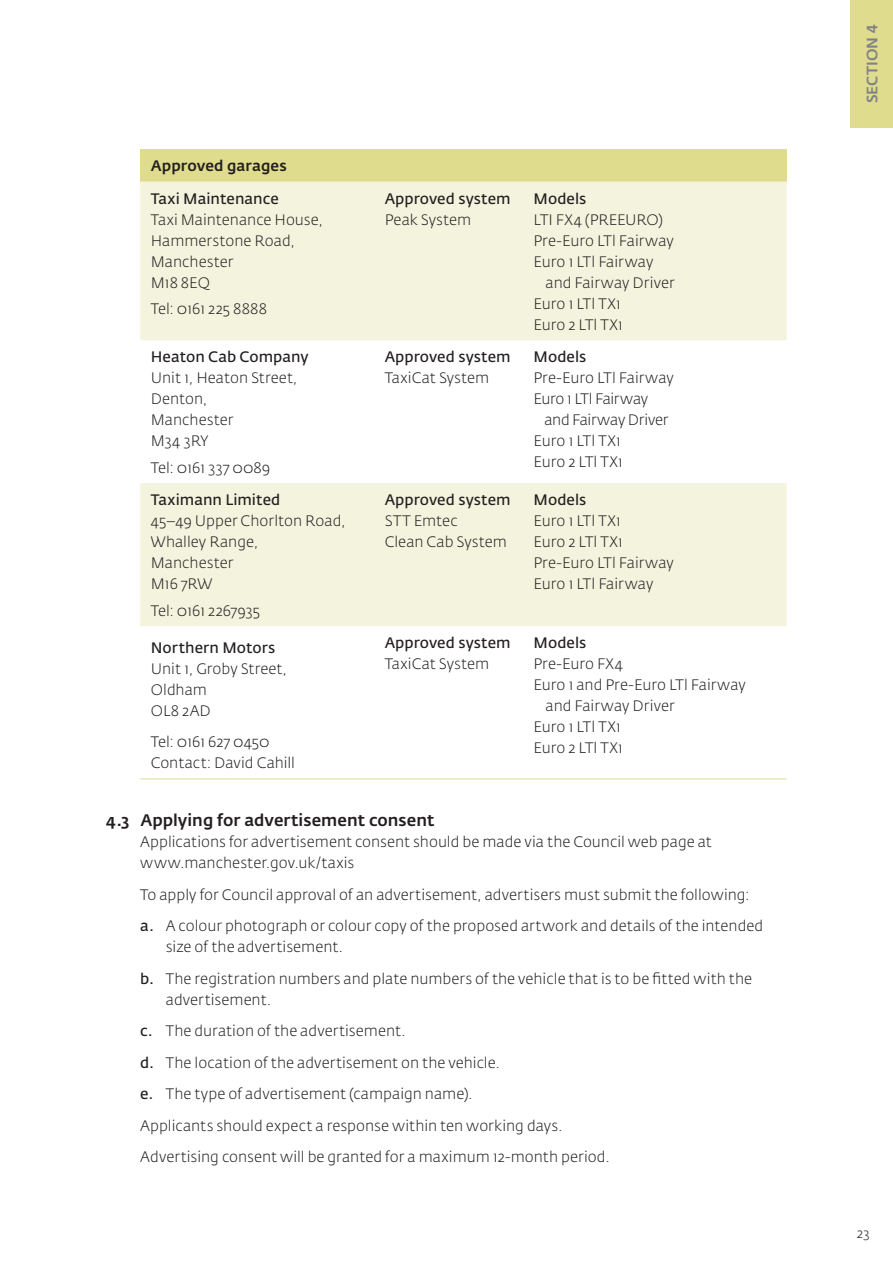
<style>
.page{position:relative;width:893px;height:1263px;background:#fff}
.page>*{position:absolute;margin:0;border:0;box-sizing:border-box;transform-origin:0 0}
.t1{font:500 16.5px "Manchester CC";letter-spacing:.005em;color:#231f20}
.t2{font:300 15px/21px "Manchester CC";color:#231f20}
.t3{font:600 15px "Manchester CC";letter-spacing:.005em;color:#231f20}
.t4{font:500 15px "Manchester CC";letter-spacing:.01em;color:#231f20}
.t5{font:500 15px "Manchester CC";letter-spacing:.005em;color:#808285}
.t6{font:300 13.5px "Manchester CC";color:#231f20}
.s1{font-weight:600}
</style>
<div class="page">
<div style="left:850px;top:0;width:43px;height:128px;background:#dfdc8d"></div>
<div style="left:140px;top:149px;width:647px;height:33px;background:#dfdc8d"></div>
<svg style="left:140px;top:182px;width:647px;height:444px;fill:#f4f3de"></svg>
<hr style="left:140px;top:779px;width:234px;height:1px;background:#dfdc8d">
<hr style="left:374px;top:779px;width:149px;height:1px;background:#dfdc8d">
<hr style="left:523px;top:779px;width:264px;height:1px;background:#dfdc8d">
<p class="t4" style="left:151px;top:156px;width:137px">Approved garages</p>
<p class="t3" style="left:151px;top:189px;width:129px">Taxi Maintenance</p>
<p class="t2" style="left:151px;top:209px;width:174px">Taxi Maintenance House,<br>Hammerstone Road,<br>Manchester<br>M18 8EQ</p>
<p class="t2" style="left:151px;top:298px;width:118px">Tel: 0161 225 8888</p>
<p class="t3" style="left:151px;top:348px;width:159px">Heaton Cab Company</p>
<p class="t2" style="left:151px;top:368px;width:148px">Unit 1, Heaton Street,<br>Denton,<br>Manchester<br>M34 3RY</p>
<p class="t2" style="left:151px;top:457px;width:121px">Tel: 0161 337 0089</p>
<p class="t3" style="left:151px;top:491px;width:131px">Taximann Limited</p>
<p class="t2" style="left:151px;top:511px;width:196px">45–49 Upper Chorlton Road,<br>Whalley Range,<br>Manchester<br>M16 7RW</p>
<p class="t2" style="left:151px;top:600px;width:111px">Tel: 0161 2267935</p>
<p class="t3" style="left:151px;top:638px;width:126px">Northern Motors</p>
<p class="t2" style="left:151px;top:658px;width:138px">Unit 1, Groby Street,<br>Oldham<br>OL8 2AD</p>
<p class="t2" style="left:151px;top:732px;width:146px">Tel: 0161 627 0450<br>Contact: David Cahill</p>
<p class="t3" style="left:385px;top:189px;width:128px">Approved system</p>
<p class="t2" style="left:385px;top:209px;width:88px">Peak System</p>
<p class="t3" style="left:533px;top:189px;width:54px">Models</p>
<p class="t2" style="left:533px;top:209px;width:142px">LTI FX4 (PREEURO)<br>Pre-Euro LTl Fairway<br>Euro 1 LTl Fairway</p>
<p class="t2" style="left:533px;top:272px;width:143px;text-indent:12px">and Fairway Driver<br>Euro 1 LTl TX1<br>Euro 2 LTl TX1</p>
<p class="t3" style="left:385px;top:348px;width:128px">Approved system</p>
<p class="t2" style="left:385px;top:368px;width:106px">TaxiCat System</p>
<p class="t3" style="left:533px;top:348px;width:54px">Models</p>
<p class="t2" style="left:533px;top:368px;width:142px">Pre-Euro LTl Fairway<br>Euro 1 LTl Fairway</p>
<p class="t2" style="left:533px;top:410px;width:136px;text-indent:11px">and Fairway Driver<br>Euro 1 LTl TX1<br>Euro 2 LTl TX1</p>
<p class="t3" style="left:385px;top:491px;width:128px">Approved system</p>
<p class="t2" style="left:385px;top:511px;width:124px">STT Emtec<br>Clean Cab System</p>
<p class="t3" style="left:533px;top:491px;width:54px">Models</p>
<p class="t2" style="left:533px;top:511px;width:142px">Euro 1 LTl TX1<br>Euro 2 LTl TX1<br>Pre-Euro LTl Fairway<br>Euro 1 LTl Fairway</p>
<p class="t3" style="left:385px;top:634px;width:128px">Approved system</p>
<p class="t2" style="left:385px;top:654px;width:106px">TaxiCat System</p>
<p class="t3" style="left:533px;top:634px;width:54px">Models</p>
<p class="t2" style="left:533px;top:654px;width:91px">Pre-Euro FX4</p>
<p class="t2" style="left:533px;top:675px;width:214px">Euro 1 and Pre-Euro LTl Fairway</p>
<p class="t2" style="left:545px;top:696px;width:131px">and Fairway Driver</p>
<p class="t2" style="left:533px;top:717px;width:89px">Euro 1 LTl TX1</p>
<p class="t2" style="left:533px;top:738px;width:91px">Euro 2 LTl TX1</p>
<p class="t1" style="left:106px;top:810px;width:330px">4.3 Applying for advertisement consent</p>
<p class="t2" style="left:140px;top:832px;width:573px">Applications for advertisement consent should be made via the Council web page at www.manchester.gov.uk/taxis</p>
<p class="t2" style="left:140px;top:879px;width:624px;line-height:31.5px">To apply for Council approval of an advertisement, advertisers must submit the following: <span class="s1">a.</span> A colour photograph or colour copy of the proposed artwork and details of the intended</p>
<p class="t2" style="left:140px;top:931px;width:613px;line-height:31.5px;text-indent:26px">size of the advertisement.<br><span class="s1">b.</span> The registration numbers and plate numbers of the vehicle that is to be fitted with the</p>
<p class="t2" style="left:140px;top:984px;width:471px;line-height:31.5px;text-indent:26px">advertisement.<br><span class="s1">c.</span> The duration of the advertisement.<br><span class="s1">d.</span> The location of the advertisement on the vehicle.<br><span class="s1">e.</span> The type of advertisement (campaign name).<br>Applicants should expect a response within ten working days.<br>Advertising consent will be granted for a maximum 12-month period.</p>
<p class="t5" style="left:863px;top:103px;width:81px;rotate:-90deg">SECTION 4</p>
<p class="t6" style="left:857px;top:1225px;width:14px">23</p>
</div>
